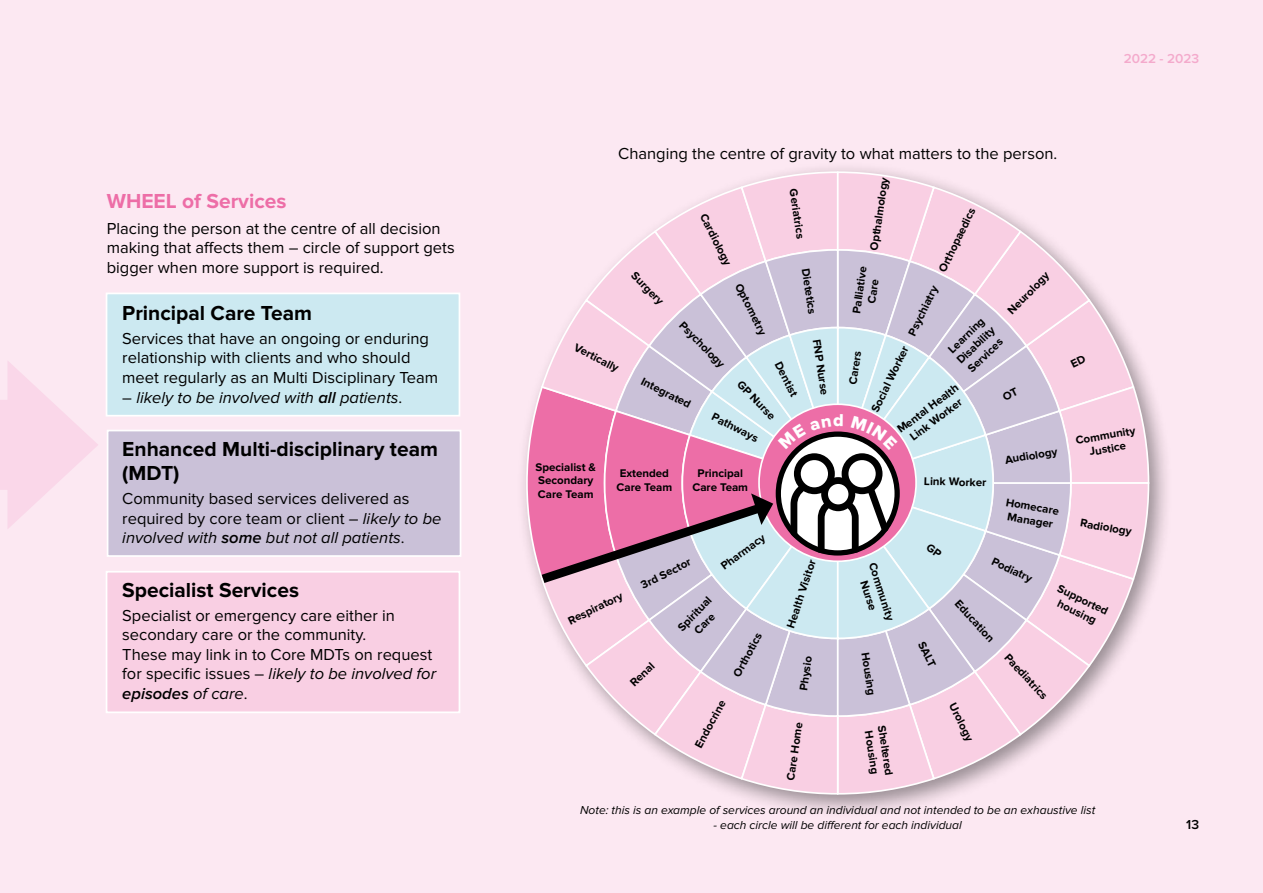
<style>
.page{position:relative;width:1263px;height:893px;background:#fce8f2}
.page>*{position:absolute;margin:0;border:0;box-sizing:border-box;transform-origin:0 0}
.t1{font:700 21px/24px "Proxima Nova";color:#000}
.t2{font:700 21px "Proxima Nova";color:#ed6ea7}
.t3{font:16.5px/19.5px "Proxima Nova";color:#000}
.t4{font:italic 16.5px "Proxima Nova";color:#000}
.t5{font:600 13.5px "Proxima Nova";color:#f4aacc}
.t6{font:600 13.5px "Proxima Nova";color:#000}
.t7{font:italic 12px "Proxima Nova";color:#000}
.t8{font:700 11.55px/13.6px "Proxima Nova";color:#000;text-align:center}
.s1{font-style:normal}
.s2{font-weight:600}
.s3{font-style:italic}
.s4{font-weight:600;font-style:italic}
</style>
<div class="page">
<div style="left:0;top:400px;width:28px;height:90px;background:#fad7e9"></div>
<svg style="left:7px;top:361px;width:91px;height:167px"></svg>
<div style="left:516px;top:162px;width:657px;height:657px;background:#000;opacity:.4"></div>
<div style="left:106px;top:293px;width:354px;height:124px;background:#cce9f1;border:2px solid #fff"></div>
<div style="left:107px;top:430px;width:354px;height:127px;background:#cac1d8;border:2px solid #fff"></div>
<div style="left:106px;top:571px;width:354px;height:142px;background:#f9cfe3;border:2px solid #fff"></div>
<svg style="left:525px;top:171px;width:625px;height:624px"></svg>
<h1 class="t2" style="left:107px;top:189px;width:181px">WHEEL of Services</h1>
<h2 class="t3" style="left:107px;top:219px;width:350px">Placing the person at the centre of all decision making that affects them – circle of support gets bigger when more support is required.</h2>
<h1 class="t1" style="left:122px;top:302px;width:191px">Principal Care Team</h1>
<h2 class="t3" style="left:122px;top:329px;width:317px">Services that have an ongoing or enduring relationship with clients and who should meet regularly as an Multi Disciplinary Team</h2>
<h2 class="t4" style="left:122px;top:388px;width:282px"><span class="s1">–</span> likely to be involved with <span class="s2">all</span> patients<span class="s1">.</span></h2>
<h1 class="t1" style="left:122px;top:438px;width:317px">Enhanced Multi-disciplinary team (MDT)</h1>
<h2 class="t3" style="left:122px;top:489px;width:321px">Community based services delivered as required by core team or client – <span class="s3">likely to be involved with</span> <span class="s4">some</span> <span class="s3">but not all patients</span>.</h2>
<h1 class="t1" style="left:122px;top:578px;width:178px">Specialist Services</h1>
<h2 class="t3" style="left:122px;top:605px;width:315px">Specialist or emergency care either in secondary care or the community.<br>These may link in to Core MDTs on request for specific issues – <span class="s3">likely to be involved for </span><span class="s4">episodes</span> <span class="s3">of care</span>.</h2>
<h2 class="t3" style="left:618px;top:144px;width:441px">Changing the centre of gravity to what matters to the person.</h2>
<p class="t5" style="left:1124px;top:51px;width:77px">2022 - 2023</p>
<p class="t8" style="left:867px;top:249px;width:75px;rotate:-82deg">Opthalmology</p>
<p class="t8" style="left:868px;top:408px;width:140px;rotate:-64deg">Social Worker Psychiatry</p>
<p class="t8" style="left:800px;top:188px;width:52px;rotate:81deg">Geriatrics</p>
<p class="t8" style="left:812px;top:268px;width:47px;rotate:81deg">Dietetics</p>
<p class="t8" style="left:823px;top:338px;width:58px;rotate:81deg">FNP Nurse</p>
<p class="t8" style="left:846px;top:384px;width:36px;rotate:-82deg">Carers</p>
<p class="t8" style="left:936px;top:269px;width:72px;rotate:-64deg">Orthopaedics</p>
<p class="t8" style="left:709px;top:211px;width:58px;rotate:63deg">Cardiology</p>
<p class="t8" style="left:850px;top:312px;width:49px;rotate:-82deg">Palliative<br>Care</p>
<p class="t8" style="left:638px;top:269px;width:42px;rotate:46deg">Surgery</p>
<p class="t8" style="left:1005px;top:308px;width:56px;rotate:-46deg">Neurology</p>
<p class="t8" style="left:744px;top:281px;width:58px;rotate:63deg">Optometry</p>
<p class="t8" style="left:944px;top:347px;width:50px;text-align:justify;rotate:-44deg">Learning Disability Services</p>
<p class="t8" style="left:686px;top:318px;width:61px;rotate:46deg">Psychology</p>
<p class="t8" style="left:578px;top:341px;width:50px;rotate:27deg">Vertically</p>
<p class="t8" style="left:784px;top:359px;width:39px;rotate:63deg">Dentist</p>
<p class="t8" style="left:645px;top:374px;width:56px;rotate:27deg">Integrated</p>
<p class="t8" style="left:744px;top:377px;width:51px;rotate:46deg">GP Nurse</p>
<p class="t8" style="left:894px;top:425px;width:75px;rotate:-37deg">Mental Health<br>Link Worker</p>
<p class="t8" style="left:716px;top:410px;width:52px;rotate:27deg">Pathways</p>
<p class="t8" style="left:1075px;top:434px;width:62px;rotate:-10deg">Community<br>Justice</p>
<p class="t8" style="left:1004px;top:453px;width:54px;rotate:-10deg">Audiology</p>
<p class="t8" style="left:535px;top:460px;width:62px;text-align:left">Specialist &amp;<br>Secondary<br>Care Team</p>
<p class="t8" style="left:616px;top:467px;width:57px;text-align:left">Extended<br>Care Team</p>
<p class="t8" style="left:692px;top:467px;width:57px">Principal<br>Care Team</p>
<p class="t8" style="left:924px;top:475px;width:64px;rotate:1deg">Link Worker</p>
<p class="t8" style="left:1007px;top:495px;width:55px;rotate:10deg">Homecare<br>Manager</p>
<p class="t8" style="left:1081px;top:516px;width:53px;rotate:10deg">Radiology</p>
<p class="t8" style="left:718px;top:562px;width:54px;rotate:-37deg">Pharmacy</p>
<p class="t8" style="left:995px;top:554px;width:45px;rotate:25deg">Podiatry</p>
<p class="t8" style="left:784px;top:626px;width:73px;rotate:-72deg">Health Visitor</p>
<p class="t8" style="left:639px;top:579px;width:56px;rotate:-26deg">3rd Sector</p>
<p class="t8" style="left:878px;top:561px;width:62px;rotate:72deg">Community<br>Nurse</p>
<p class="t8" style="left:1061px;top:582px;width:56px;rotate:25deg">Supported housing</p>
<p class="t8" style="left:566px;top:615px;width:61px;rotate:-26deg">Respiratory</p>
<p class="t8" style="left:675px;top:625px;width:45px;rotate:-46deg">Spiritual<br>Care</p>
<p class="t8" style="left:962px;top:597px;width:54px;rotate:47deg">Education</p>
<p class="t8" style="left:730px;top:673px;width:50px;rotate:-62deg">Orthotics</p>
<p class="t8" style="left:927px;top:639px;width:28px;rotate:63deg">SALT</p>
<p class="t8" style="left:872px;top:651px;width:45px;rotate:81deg">Housing</p>
<p class="t8" style="left:888px;top:724px;width:52px;text-align:left;rotate:81deg">Sheltered<br>Housing</p>
<p class="t8" style="left:1011px;top:651px;width:59px;rotate:47deg">Paediatrics</p>
<p class="t8" style="left:797px;top:690px;width:36px;rotate:-82deg">Physio</p>
<p class="t8" style="left:627px;top:679px;width:31px;rotate:-44deg">Renal</p>
<p class="t8" style="left:692px;top:744px;width:54px;rotate:-62deg">Endocrine</p>
<p class="t8" style="left:958px;top:700px;width:43px;rotate:63deg">Urology</p>
<p class="t8" style="left:784px;top:779px;width:60px;rotate:-82deg">Care Home</p>
<p class="t7" style="left:580px;top:803px;width:517px">Note: this is an example of services around an individual and not intended to be an exhaustive list</p>
<p class="t7" style="left:714px;top:818px;width:250px">- each circle will be different for each individual</p>
<p class="t6" style="left:1186px;top:817px;width:14px">13</p>
</div>
